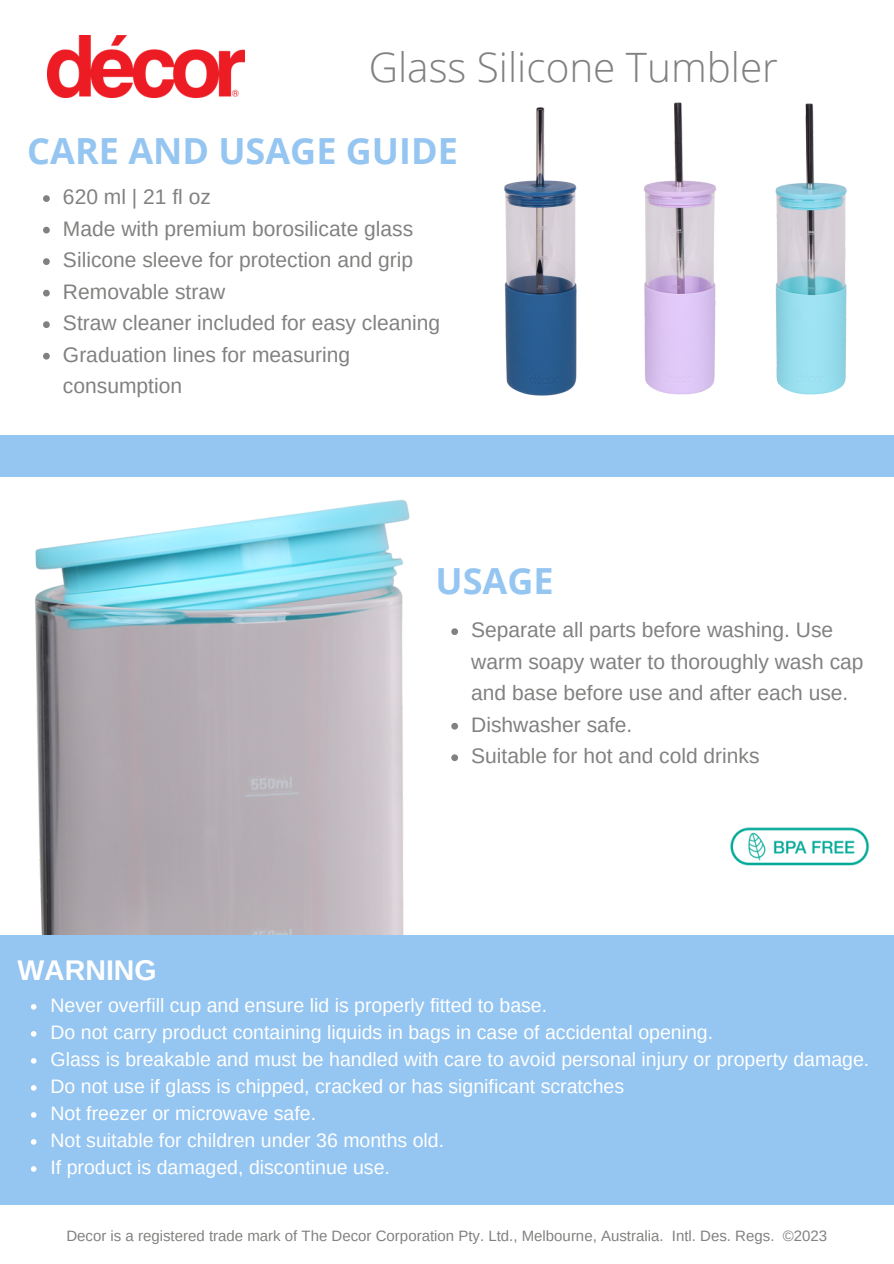
<style>
.page{position:relative;width:894px;height:1264px;background:#fff}
.page>*{position:absolute;margin:0;border:0;box-sizing:border-box;transform-origin:0 0}
.t1{font:300 40.5px "Open Sans";color:#818280}
.t2{font:700 36px "Open Sans";color:#95c5f1}
.t3{font:700 28.5px "Arimo";color:#fff}
.t4{font:21px/31.5px "Arimo";color:#818280}
.t5{font:19.5px "Arimo";color:#fff}
.t6{font:15px "Arimo";color:#818280}
</style>
<div class="page">
<div style="left:0;top:436px;width:893px;height:41px;background:#95c5f1"></div>
<img style="left:35px;top:499px;width:375px;height:436px">
<div style="left:0;top:935px;width:893px;height:269px;background:#95c5f1"></div>
<img style="left:47px;top:35px;width:197px;height:62px">
<img style="left:730px;top:827px;width:139px;height:39px">
<img style="left:805px;top:103px;width:42px;height:292px">
<img style="left:664px;top:102px;width:141px;height:293px">
<img style="left:504px;top:107px;width:160px;height:289px">
<svg style="left:451px;top:628px;width:7px;height:7px"></svg>
<svg style="left:451px;top:722px;width:7px;height:7px"></svg>
<svg style="left:451px;top:754px;width:7px;height:7px"></svg>
<svg style="left:31px;top:1004px;width:5px;height:5px"></svg>
<svg style="left:31px;top:1031px;width:5px;height:5px"></svg>
<svg style="left:31px;top:1058px;width:5px;height:5px"></svg>
<svg style="left:31px;top:1085px;width:5px;height:5px"></svg>
<svg style="left:31px;top:1112px;width:5px;height:5px"></svg>
<svg style="left:31px;top:1139px;width:5px;height:5px"></svg>
<svg style="left:31px;top:1166px;width:5px;height:5px"></svg>
<svg style="left:43px;top:195px;width:7px;height:7px"></svg>
<svg style="left:43px;top:227px;width:7px;height:6px"></svg>
<svg style="left:43px;top:258px;width:7px;height:7px"></svg>
<svg style="left:43px;top:290px;width:7px;height:6px"></svg>
<svg style="left:43px;top:321px;width:7px;height:7px"></svg>
<svg style="left:43px;top:353px;width:7px;height:6px"></svg>
<p class="t1" style="left:368px;top:39px;width:410px">Glass Silicone Tumbler</p>
<p class="t2" style="left:27px;top:125px;width:432px">CARE AND USAGE GUIDE</p>
<p class="t4" style="left:63px;top:181px;width:149px">620 ml | 21 fl oz</p>
<h3 class="t4" style="left:63px;top:213px;width:351px">Made with premium borosilicate glass</h3>
<p class="t4" style="left:63px;top:244px;width:352px">Silicone sleeve for protection and grip</p>
<p class="t4" style="left:63px;top:276px;width:164px">Removable straw</p>
<p class="t4" style="left:63px;top:307px;width:378px">Straw cleaner included for easy cleaning</p>
<p class="t4" style="left:63px;top:339px;width:288px">Graduation lines for measuring consumption</p>
<h2 class="t2" style="left:435px;top:555px;width:120px">USAGE</h2>
<p class="t4" style="left:471px;top:614px;width:393px">Separate all parts before washing. Use warm soapy water to thoroughly wash cap and base before use and after each use.</p>
<p class="t4" style="left:471px;top:708px;width:162px">Dishwasher safe.</p>
<p class="t4" style="left:471px;top:740px;width:290px">Suitable for hot and cold drinks</p>
<p class="t3" style="left:17px;top:954px;width:141px">WARNING</p>
<p class="t5" style="left:50px;top:994px;width:498px">Never overfill cup and ensure lid is properly fitted to base.</p>
<p class="t5" style="left:50px;top:1021px;width:664px">Do not carry product containing liquids in bags in case of accidental opening.</p>
<p class="t5" style="left:50px;top:1048px;width:820px">Glass is breakable and must be handled with care to avoid personal injury or property damage.</p>
<h2 class="t5" style="left:50px;top:1075px;width:575px">Do not use if glass is chipped, cracked or has significant scratches</h2>
<p class="t5" style="left:50px;top:1102px;width:267px">Not freezer or microwave safe.</p>
<p class="t5" style="left:50px;top:1129px;width:395px">Not suitable for children under 36 months old.</p>
<p class="t5" style="left:50px;top:1156px;width:341px">If product is damaged, discontinue use.</p>
<p class="t6" style="left:66px;top:1227px;width:762px">Decor is a registered trade mark of The Decor Corporation Pty. Ltd., Melbourne, Australia. Intl. Des. Regs. ©2023</p>
</div>
